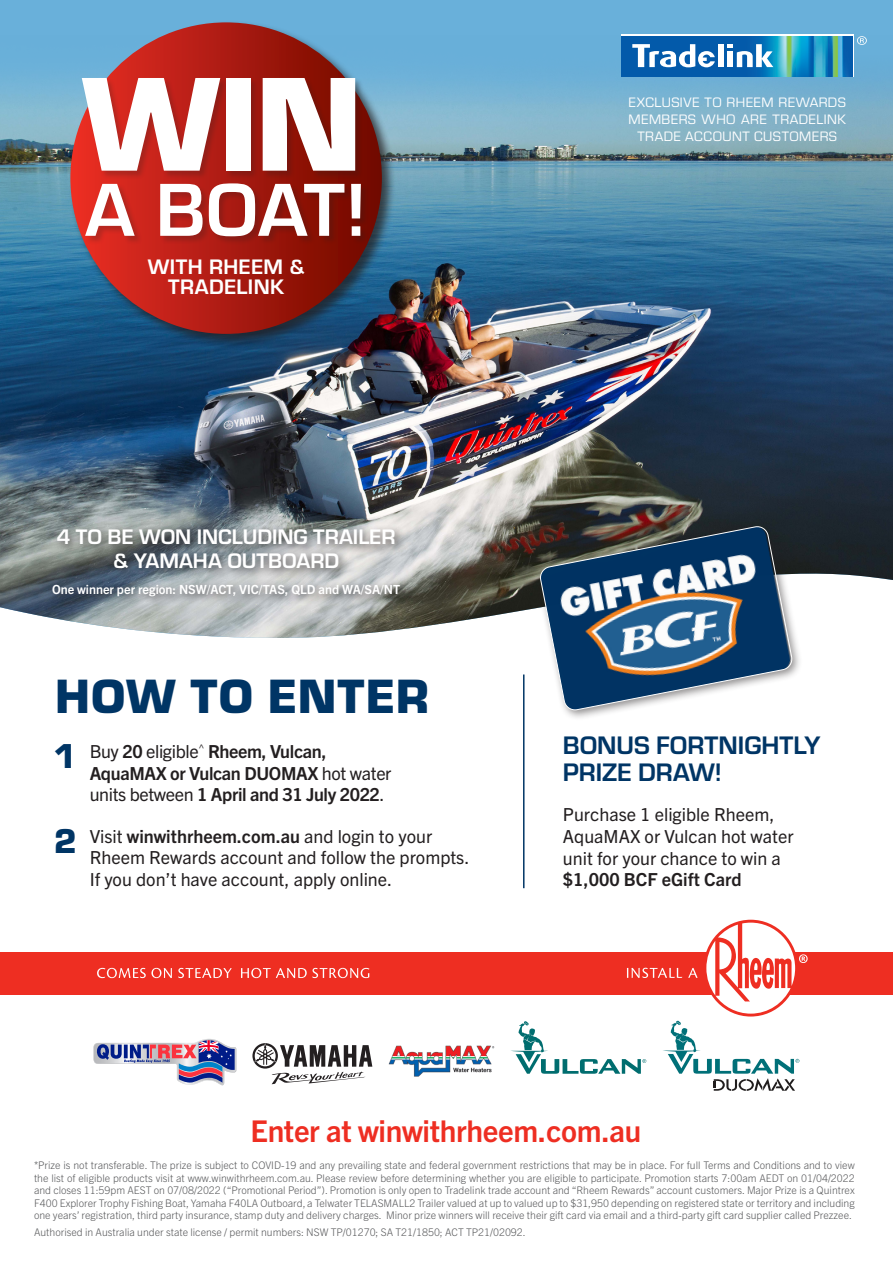
<style>
.page{position:relative;width:893px;height:1263px;background:#fff}
.page>*{position:absolute;margin:0;border:0;box-sizing:border-box;transform-origin:0 0}
.t1{font:900 138.9px "Eurostile";color:#fff}
.t2{font:700 77.85px "Eurostile";color:#fff}
.t3{font:900 49.95px "Eurostile";letter-spacing:.02em;color:#003565}
.t4{font:900 35.85px "Eurostile";color:#003565}
.t5{font:700 30px "Trade Gothic Next LT Pro";letter-spacing:-.01em;color:#ee2e22}
.t6{font:700 26.25px/27.9px "Eurostile";color:#003565}
.t7{font:700 21.9px/23.5px "Eurostile";color:#fff;text-align:center}
.t8{font:700 21.75px/20.7px "Eurostile";letter-spacing:.02em;color:#fff;text-align:center}
.t9{font:18px/21.6px "Trade Gothic Next LT Pro";color:#231f20}
.t10{font:700 18px/21.6px "Trade Gothic Next LT Pro";letter-spacing:-.02em;color:#231f20}
.t11{font:14.1px/17px "Eurostile";letter-spacing:.03em;color:#fff;text-align:center}
.t12{font:700 12.6px "Trade Gothic Next LT Pro";color:#fff}
.t13{font:300 10.5px/12.6px "Trade Gothic Next LT Pro";color:#57585a;text-align:justify}
.s1{font-weight:400}
.s2{font-weight:700}
</style>
<div class="page">
<div style="left:0;top:0;width:893px;height:35px;background:#69b0da"></div>
<img style="left:0;top:35px;width:893px;height:603px">
<div style="left:0;top:952px;width:893px;height:43px;background:#ee2e22"></div>
<svg style="left:97px;top:968px;width:75px;height:10px"></svg>
<svg style="left:178px;top:968px;width:54px;height:10px"></svg>
<svg style="left:241px;top:968px;width:128px;height:10px"></svg>
<div style="left:535px;top:521px;width:268px;height:200px;background:#231f20;opacity:.51"></div>
<svg style="left:540px;top:526px;width:253px;height:185px"></svg>
<svg style="left:621px;top:35px;width:232px;height:42px"></svg>
<img style="left:622px;top:36px;width:230px;height:40px">
<div style="left:718px;top:44px;width:6px;height:23px;background:#fff"></div>
<svg style="left:727px;top:44px;width:46px;height:23px"></svg>
<svg style="left:632px;top:44px;width:83px;height:23px"></svg>
<svg style="left:857px;top:36px;width:10px;height:9px"></svg>
<svg style="left:94px;top:1039px;width:142px;height:46px"></svg>
<svg style="left:252px;top:1043px;width:120px;height:41px"></svg>
<img style="left:388px;top:1045px;width:106px;height:32px">
<svg style="left:511px;top:920px;width:297px;height:171px"></svg>
<div style="left:68px;top:20px;width:328px;height:328px;background:#231f20;opacity:.75"></div>
<div style="left:70px;top:22px;width:312px;height:312px;background:linear-gradient(to right,#e93028,#6e0900);border-radius:156px"></div>
<div style="left:82px;top:77px;width:282px;height:103px;background:#231f20;opacity:.23"></div>
<div style="left:85px;top:183px;width:284px;height:62px;background:#231f20;opacity:.23"></div>
<div style="left:53px;top:525px;width:353px;height:54px;background:#231f20;opacity:.75"></div>
<div style="left:48px;top:580px;width:362px;height:27px;background:#231f20;opacity:.75"></div>
<hr style="left:523px;top:674px;width:1px;height:214px;background:#003565">
<p class="t1" style="left:82px;top:25px;width:282px">WIN</p>
<p class="t2" style="left:85px;top:154px;width:283px">A BOAT!</p>
<p class="t8" style="left:148px;top:255px;width:158px">WITH RHEEM &amp;<br>TRADELINK</p>
<p class="t7" style="left:57px;top:524px;width:340px">4 TO BE WON INCLUDING TRAILER &amp; YAMAHA OUTBOARD</p>
<p class="t12" style="left:52px;top:581px;width:350px">One winner per region: NSW/ACT, VIC/TAS, QLD and WA/SA/NT</p>
<p class="t3" style="left:55px;top:660px;width:375px">HOW TO ENTER</p>
<p class="t4" style="left:54px;top:730px;width:24px">1</p>
<p class="t10" style="left:90px;top:739px;width:303px"><span class="s1">Buy</span> 20 <span class="s1">eligible</span><sup>^</sup> Rheem, Vulcan,<br>AquaMAX or Vulcan DUOMAX <span class="s1">hot water units between</span> 1 April and 31 July 2022<span class="s1">.</span></p>
<p class="t9" style="left:90px;top:824px;width:381px">Visit <span class="s2">winwithrheem.com.au</span> and login to your<br>Rheem Rewards account and follow the prompts.<br>If you don’t have account, apply online.</p>
<p class="t4" style="left:54px;top:815px;width:24px">2</p>
<p class="t11" style="left:629px;top:93px;width:219px">EXCLUSIVE TO RHEEM REWARDS<br>MEMBERS WHO ARE TRADELINK<br>TRADE ACCOUNT CUSTOMERS</p>
<p class="t6" style="left:563px;top:729px;width:259px">BONUS FORTNIGHTLY<br>PRIZE DRAW!</p>
<p class="t9" style="left:563px;top:803px;width:232px">Purchase 1 eligible Rheem,<br>AquaMAX or Vulcan hot water unit for your chance to win a <span class="s2">$1,000 BCF eGift Card</span></p>
<p class="t5" style="left:251px;top:1110px;width:392px">Enter at winwithrheem.com.au</p>
<p class="t13" style="left:34px;top:1158px;width:822px">*Prize is not transferable. The prize is subject to COVID-19 and any prevailing state and federal government restrictions that may be in place. For full Terms and Conditions and to view the list of eligible products visit at www.winwithrheem.com.au. Please review before determining whether you are eligible to participate. Promotion starts 7:00am AEDT on 01/04/2022 and closes 11:59pm AEST on 07/08/2022 (“Promotional Period”). Promotion is only open to Tradelink trade account and “Rheem Rewards” account customers. Major Prize is a Quintrex F400 Explorer Trophy Fishing Boat, Yamaha F40LA Outboard, a Telwater TELASMALL2 Trailer valued at up to valued up to $31,950 depending on registered state or territory and including one years’ registration, third party insurance, stamp duty and delivery charges. Minor prize winners will receive their gift card via email and a third-party gift card supplier called Prezzee.</p>
<p class="t13" style="left:34px;top:1225px;width:493px">Authorised in Australia under state license / permit numbers: NSW TP/01270; SA T21/1850; ACT TP21/02092.</p>
</div>
